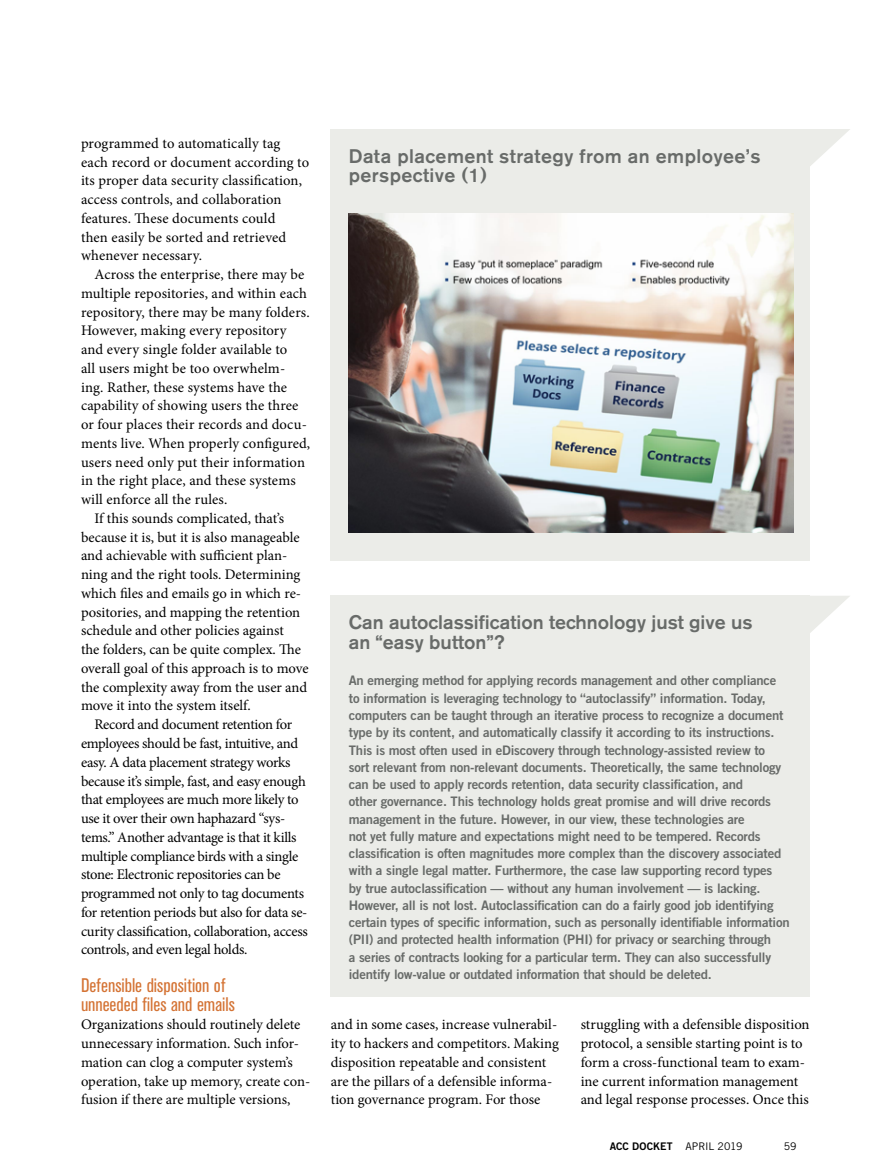
<style>
.page{position:relative;width:891px;height:1175px;background:#fff}
.page>*{position:absolute;margin:0;border:0;box-sizing:border-box;transform-origin:0 0}
.t1{font:500 19.5px/19.5px "Akzidenz Grotesk BE";color:#686b69}
.t2{font:500 19.5px/19.5px "Akzidenz Grotesk BE";letter-spacing:.02em;color:#686b69}
.t3{font:condensed 19.5px/18.8px "Akzidenz Grotesk BE";color:#d47334}
.t4{font:14.7px/18.8px "Minion Pro";color:#000}
.t5{font:14.7px "Minion Pro";letter-spacing:-.02em;color:#000}
.t6{font:14.7px "Minion Pro";letter-spacing:-.025em;color:#000}
.t7{font:13.2px/17.2px "Trade Gothic Bold Two";letter-spacing:-.015em;color:#686b69}
.t8{font:10.5px "Trade Gothic Bold Two";letter-spacing:.015em;color:#000}
.t9{font:10.5px "Trade Gothic";color:#000}
.s1{font-family:"Trade Gothic"}
</style>
<div class="page">
<div style="left:331px;top:595px;width:479px;height:401px;background:#ebece8"></div>
<svg style="left:810px;top:596px;width:40px;height:37px"></svg>
<div style="left:331px;top:129px;width:479px;height:431px;background:#ebece8"></div>
<img style="left:349px;top:213px;width:445px;height:320px">
<svg style="left:810px;top:129px;width:40px;height:37px"></svg>
<p class="t4" style="left:81px;top:134px;width:230px">programmed to automatically tag each record or document according to its proper data security classification, access controls, and collaboration features. These documents could<br>then easily be sorted and retrieved whenever necessary.</p>
<p class="t4" style="left:94px;top:265px;width:211px">Across the enterprise, there may be</p>
<p class="t4" style="left:81px;top:284px;width:227px">multiple repositories, and within each</p>
<p class="t4" style="left:81px;top:302px;width:230px">repository, there may be many folders.</p>
<p class="t4" style="left:81px;top:321px;width:207px">However, making every repository</p>
<p class="t4" style="left:81px;top:340px;width:208px">and every single folder available to</p>
<p class="t4" style="left:81px;top:359px;width:206px">all users might be too overwhelm-</p>
<p class="t4" style="left:81px;top:377px;width:208px">ing. Rather, these systems have the</p>
<p class="t4" style="left:81px;top:396px;width:219px">capability of showing users the three</p>
<p class="t4" style="left:81px;top:415px;width:227px">or four places their records and docu-</p>
<p class="t4" style="left:81px;top:434px;width:231px">ments live. When properly configured,</p>
<p class="t4" style="left:81px;top:452px;width:226px">users need only put their information</p>
<p class="t4" style="left:81px;top:471px;width:216px">in the right place, and these systems</p>
<p class="t4" style="left:81px;top:490px;width:148px">will enforce all the rules.</p>
<p class="t4" style="left:94px;top:509px;width:191px">If this sounds complicated, that’s</p>
<p class="t4" style="left:81px;top:527px;width:220px">because it is, but it is also manageable</p>
<p class="t4" style="left:81px;top:546px;width:208px">and achievable with sufficient plan-</p>
<p class="t4" style="left:81px;top:565px;width:221px">ning and the right tools. Determining</p>
<p class="t4" style="left:81px;top:584px;width:222px">which files and emails go in which re-</p>
<p class="t4" style="left:81px;top:602px;width:221px">positories, and mapping the retention</p>
<p class="t4" style="left:81px;top:621px;width:204px">schedule and other policies against</p>
<p class="t4" style="left:81px;top:640px;width:222px">the folders, can be quite complex. The</p>
<p class="t4" style="left:81px;top:659px;width:229px">overall goal of this approach is to move</p>
<p class="t4" style="left:81px;top:677px;width:228px">the complexity away from the user and</p>
<p class="t4" style="left:81px;top:696px;width:171px">move it into the system itself.</p>
<p class="t5" style="left:94px;top:714px;width:199px">Record and document retention for</p>
<p class="t6" style="left:81px;top:733px;width:219px">employees should be fast, intuitive, and</p>
<p class="t5" style="left:81px;top:752px;width:211px">easy. A data placement strategy works</p>
<p class="t5" style="left:81px;top:771px;width:226px">because it’s simple, fast, and easy enough</p>
<p class="t6" style="left:81px;top:789px;width:219px">that employees are much more likely to</p>
<p class="t6" style="left:81px;top:808px;width:206px">use it over their own haphazard “sys-</p>
<p class="t6" style="left:81px;top:827px;width:217px">tems.” Another advantage is that it kills</p>
<p class="t5" style="left:81px;top:846px;width:219px">multiple compliance birds with a single</p>
<p class="t5" style="left:81px;top:864px;width:201px">stone: Electronic repositories can be</p>
<p class="t5" style="left:81px;top:883px;width:225px">programmed not only to tag documents</p>
<p class="t5" style="left:81px;top:902px;width:228px">for retention periods but also for data se-</p>
<p class="t5" style="left:81px;top:921px;width:228px">curity classification, collaboration, access</p>
<p class="t6" style="left:81px;top:939px;width:168px">controls, and even legal holds.</p>
<h1 class="t3" style="left:81px;top:976px;width:155px">Defensible disposition of unneeded files and emails</h1>
<p class="t4" style="left:81px;top:1015px;width:231px">Organizations should routinely delete unnecessary information. Such infor&shy;mation can clog a computer system’s operation, take up memory, create con&shy;fusion if there are multiple versions,</p>
<p class="t4" style="left:331px;top:1015px;width:230px">and in some cases, increase vulnerabil&shy;ity to hackers and competitors. Making disposition repeatable and consistent are the pillars of a defensible informa&shy;tion governance program. For those</p>
<p class="t4" style="left:581px;top:1015px;width:230px">struggling with a defensible disposition protocol, a sensible starting point is to form a cross-functional team to exam&shy;ine current information management and legal response processes. Once this</p>
<h1 class="t2" style="left:349px;top:146px;width:413px">Data placement strategy from an employee’s perspective (1)</h1>
<h1 class="t1" style="left:349px;top:612px;width:405px">Can autoclassification technology just give us an “easy button”?</h1>
<p class="t7" style="left:349px;top:672px;width:442px">An emerging method for applying records management and other compliance to information is leveraging technology to “autoclassify” information. Today, computers can be taught through an iterative process to recognize a document type by its content, and automatically classify it according to its instructions.<br>This is most often used in eDiscovery through technology-assisted review to<br>sort relevant from non-relevant documents. Theoretically, the same technology can be used to apply records retention, data security classification, and<br>other governance. This technology holds great promise and will drive records management in the future. However, in our view, these technologies are<br>not yet fully mature and expectations might need to be tempered. Records classification is often magnitudes more complex than the discovery associated with a single legal matter. Furthermore, the case law supporting record types<br>by true autoclassification — without any human involvement — is lacking.<br>However, all is not lost. Autoclassification can do a fairly good job identifying certain types of specific information, such as personally identifiable information (PII) and protected health information (PHI) for privacy or searching through<br>a series of contracts looking for a particular term. They can also successfully identify low-value or outdated information that should be deleted.</p>
<p class="t8" style="left:610px;top:1140px;width:134px">ACC DOCKET <span class="s1">APRIL 2019</span></p>
<p class="t9" style="left:784px;top:1140px;width:14px">59</p>
</div>
